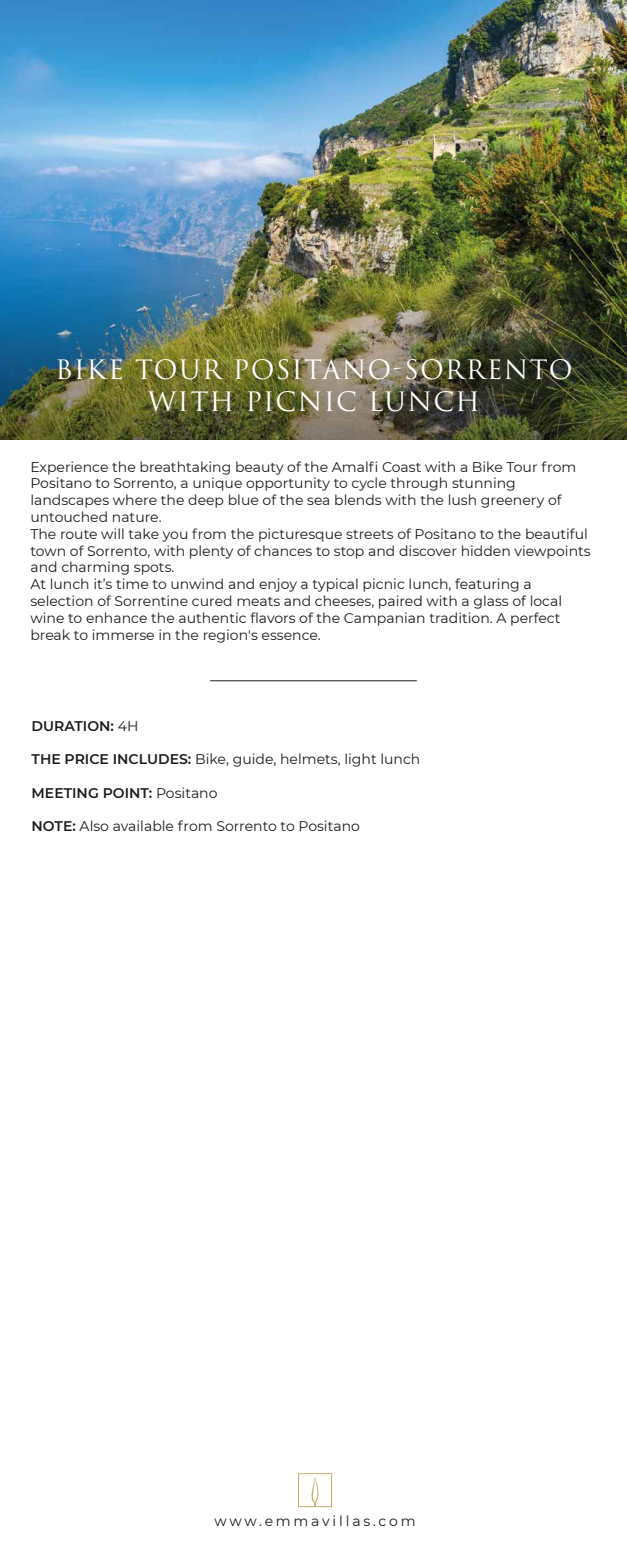
<style>
.page{position:relative;width:627px;height:1560px;background:#fff}
.page>*{position:absolute;margin:0;border:0;box-sizing:border-box;transform-origin:0 0}
.t1{font:26px/31.2px "Trajan Pro 3";letter-spacing:.05em;color:#fff;text-align:center}
.t2{font:14px/16.8px "Montserrat";color:#1d1d1b}
.t3{font:600 14px "Montserrat";color:#1d1d1b}
.t4{font:14px "Montserrat";letter-spacing:.2em;color:#1d1d1b}
.s1{font-weight:400}
.s2{font-weight:600}
</style>
<div class="page">
<hr style="left:210px;top:680px;width:206px;height:1px;background:#1d1d1b">
<svg style="left:298px;top:1473px;width:34px;height:33px"></svg>
<img style="left:0;top:0;width:626px;height:439px">
<h1 class="t1" style="left:55px;top:355px;width:518px">BIKE TOUR POSITANO-SORRENTO<br>WITH PICNIC LUNCH</h1>
<p class="t2" style="left:30px;top:457px;width:561px">Experience the breathtaking beauty of the Amalfi Coast with a Bike Tour from Positano to Sorrento, a unique opportunity to cycle through stunning landscapes where the deep blue of the sea blends with the lush greenery of untouched nature.<br>The route will take you from the picturesque streets of Positano to the beautiful town of Sorrento, with plenty of chances to stop and discover hidden viewpoints and charming spots.<br>At lunch it’s time to unwind and enjoy a typical picnic lunch, featuring a selection of Sorrentine cured meats and cheeses, paired with a glass of local wine to enhance the authentic flavors of the Campanian tradition. A perfect break to immerse in the region's essence.</p>
<p class="t3" style="left:32px;top:715px;width:108px">DURATION: <span class="s1">4H</span></p>
<p class="t2" style="left:32px;top:750px;width:390px"><span class="s2">THE PRICE INCLUDES:</span> Bike, guide, helmets, light lunch</p>
<p class="t3" style="left:32px;top:782px;width:187px">MEETING POINT: <span class="s1">Positano</span></p>
<p class="t2" style="left:32px;top:817px;width:330px"><span class="s2">NOTE:</span> Also available from Sorrento to Positano</p>
<p class="t4" style="left:214px;top:1511px;width:203px">www.emmavillas.com</p>
</div>
